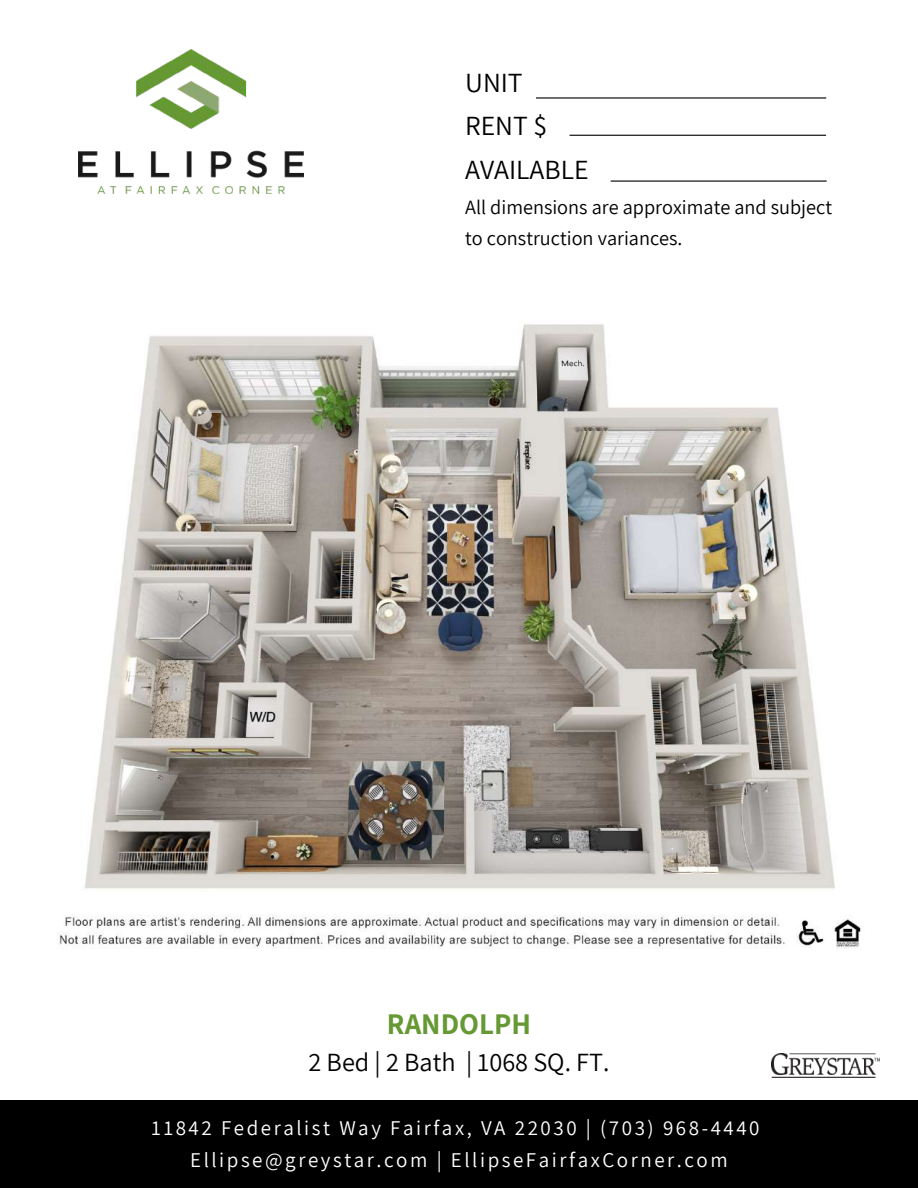
<style>
.page{position:relative;width:918px;height:1188px;background:#fff}
.page>*{position:absolute;margin:0;border:0;box-sizing:border-box;transform-origin:0 0}
.t1{font:700 29.25px "Assistant";color:#669934}
.t2{font:27.75px/43.8px "Assistant";color:#000}
.t3{font:26.25px "Assistant";color:#000}
.t4{font:21px/31.5px "Assistant";letter-spacing:.12em;color:#fff;text-align:center}
.t5{font:20.25px/30.3px "Assistant";color:#000}
</style>
<div class="page">
<div style="left:0;top:1100px;width:918px;height:88px;background:#000"></div>
<img style="left:79px;top:49px;width:225px;height:144px">
<img style="left:772px;top:1054px;width:108px;height:23px">
<hr style="left:536px;top:97px;width:290px;height:2px;background:#000">
<hr style="left:611px;top:181px;width:216px;height:1px;background:#000">
<hr style="left:570px;top:135px;width:256px;height:1px;background:#000">
<img style="left:59px;top:324px;width:802px;height:625px">
<h2 class="t2" style="left:465px;top:59px;width:125px">UNIT<br>RENT $<br>AVAILABLE</h2>
<p class="t5" style="left:465px;top:192px;width:368px">All dimensions are approximate and subject to construction variances.</p>
<h1 class="t1" style="left:387px;top:1004px;width:146px">RANDOLPH</h1>
<p class="t3" style="left:309px;top:1044px;width:302px">2 Bed | 2 Bath | 1068 SQ. FT.</p>
<p class="t4" style="left:152px;top:1112px;width:609px">11842 Federalist Way Fairfax, VA 22030 | (703) 968-4440<br>Ellipse@greystar.com | EllipseFairfaxCorner.com</p>
</div>
